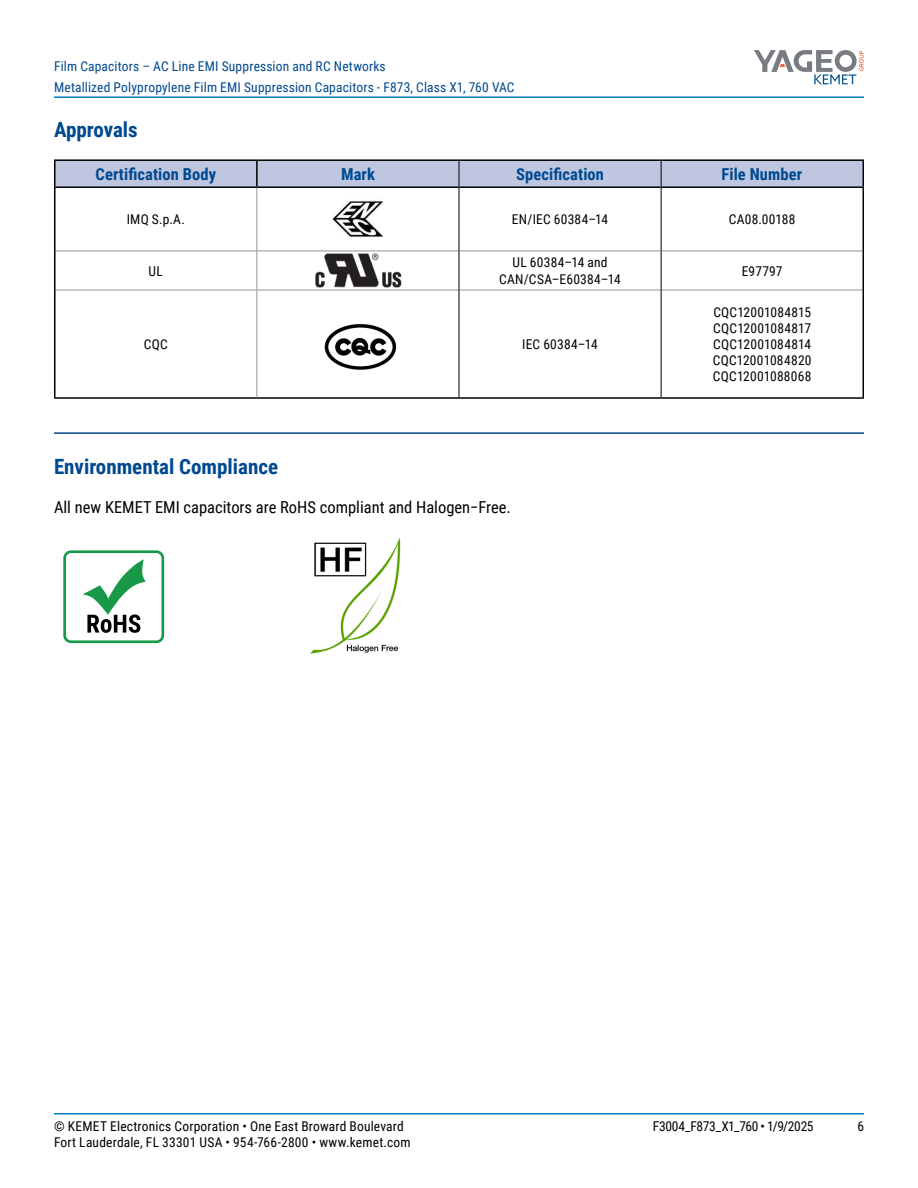
<style>
.page{position:relative;width:918px;height:1188px;background:#fff}
.page>*{position:absolute;margin:0;border:0;box-sizing:border-box;transform-origin:0 0}
.t1{font:700 21px "Roboto Condensed";color:#004990}
.t2{font:16.5px "Roboto Condensed";color:#000}
.t3{font:700 16.5px "Roboto Condensed";letter-spacing:.005em;color:#004990}
.t4{font:13.5px/16.2px "Roboto Condensed";letter-spacing:.015em;color:#000;text-align:center}
.t5{font:13.5px/21px "Roboto Condensed";letter-spacing:.01em;color:#004990}
.t6{font:13.5px "Roboto Condensed";letter-spacing:-.025em;color:#000}
</style>
<div class="page">
<hr style="left:54px;top:1113px;width:810px;height:2px;background:#007dc3">
<hr style="left:54px;top:96px;width:810px;height:2px;background:#007dc3">
<svg style="left:754px;top:50px;width:110px;height:34px"></svg>
<hr style="left:54px;top:432px;width:810px;height:2px;background:#004990">
<hr style="left:56px;top:251px;width:201px;height:1px;background:#939598">
<hr style="left:257px;top:251px;width:202px;height:1px;background:#939598">
<hr style="left:459px;top:251px;width:202px;height:1px;background:#939598">
<hr style="left:662px;top:251px;width:200px;height:1px;background:#939598">
<hr style="left:56px;top:290px;width:201px;height:1px;background:#939598">
<hr style="left:257px;top:290px;width:202px;height:1px;background:#939598">
<hr style="left:459px;top:290px;width:202px;height:1px;background:#939598">
<hr style="left:662px;top:290px;width:200px;height:1px;background:#939598">
<hr style="left:54px;top:397px;width:203px;height:2px;background:#000">
<hr style="left:257px;top:397px;width:202px;height:2px;background:#000">
<hr style="left:459px;top:397px;width:202px;height:2px;background:#000">
<hr style="left:661px;top:397px;width:203px;height:2px;background:#000">
<hr style="left:54px;top:188px;width:2px;height:63px;background:#000">
<hr style="left:862px;top:188px;width:2px;height:63px;background:#000">
<hr style="left:54px;top:251px;width:2px;height:39px;background:#000">
<hr style="left:862px;top:251px;width:2px;height:39px;background:#000">
<hr style="left:54px;top:290px;width:2px;height:107px;background:#000">
<hr style="left:862px;top:290px;width:2px;height:107px;background:#000">
<hr style="left:256px;top:188px;width:1px;height:63px;background:#939598">
<hr style="left:256px;top:251px;width:1px;height:39px;background:#939598">
<hr style="left:256px;top:290px;width:1px;height:107px;background:#939598">
<hr style="left:54px;top:159px;width:203px;height:2px;background:#000">
<hr style="left:54px;top:161px;width:2px;height:25px;background:#000">
<hr style="left:257px;top:159px;width:202px;height:2px;background:#000">
<hr style="left:459px;top:159px;width:202px;height:2px;background:#000">
<hr style="left:661px;top:159px;width:203px;height:2px;background:#000">
<hr style="left:862px;top:161px;width:2px;height:25px;background:#000">
<hr style="left:54px;top:186px;width:203px;height:2px;background:#000">
<hr style="left:257px;top:186px;width:202px;height:2px;background:#000">
<hr style="left:459px;top:186px;width:202px;height:2px;background:#000">
<hr style="left:662px;top:186px;width:202px;height:2px;background:#000">
<svg style="left:55px;top:160px;width:808px;height:27px;background:#b3b9d2"></svg>
<hr style="left:459px;top:187px;width:1px;height:64px;background:#000">
<hr style="left:661px;top:187px;width:1px;height:64px;background:#000">
<hr style="left:459px;top:251px;width:1px;height:39px;background:#000">
<hr style="left:661px;top:251px;width:1px;height:39px;background:#000">
<hr style="left:459px;top:290px;width:1px;height:107px;background:#000">
<hr style="left:661px;top:290px;width:1px;height:107px;background:#000">
<img style="left:332px;top:201px;width:52px;height:37px">
<img style="left:315px;top:254px;width:87px;height:33px">
<img style="left:324px;top:323px;width:73px;height:47px">
<div style="left:63px;top:550px;width:101px;height:93px;border:3px solid #189948;border-radius:6px"></div>
<svg style="left:82px;top:559px;width:64px;height:74px"></svg>
<img style="left:310px;top:539px;width:91px;height:114px">
<p class="t5" style="left:54px;top:55px;width:462px">Film Capacitors – AC Line EMI Suppression and RC Networks<br>Metallized Polypropylene Film EMI Suppression Capacitors - F873, Class X1, 760 VAC</p>
<h1 class="t1" style="left:54px;top:115px;width:85px">Approvals</h1>
<p class="t3" style="left:96px;top:162px;width:122px">Certification Body</p>
<p class="t3" style="left:341px;top:162px;width:35px">Mark</p>
<p class="t3" style="left:516px;top:162px;width:89px">Specification</p>
<p class="t3" style="left:722px;top:162px;width:82px">File Number</p>
<p class="t4" style="left:127px;top:211px;width:60px">IMQ S.p.A.</p>
<p class="t4" style="left:512px;top:211px;width:98px">EN/IEC 60384–14</p>
<p class="t4" style="left:729px;top:211px;width:68px">CA08.00188</p>
<p class="t4" style="left:149px;top:262px;width:16px">UL</p>
<p class="t4" style="left:499px;top:254px;width:123px">UL 60384–14 and<br>CAN/CSA–E60384–14</p>
<p class="t4" style="left:742px;top:262px;width:42px">E97797</p>
<p class="t4" style="left:144px;top:336px;width:25px">CQC</p>
<p class="t4" style="left:522px;top:336px;width:77px">IEC 60384–14</p>
<h1 class="t1" style="left:54px;top:452px;width:226px">Environmental Compliance</h1>
<p class="t2" style="left:54px;top:496px;width:458px">All new KEMET EMI capacitors are RoHS compliant and Halogen−Free.</p>
<p class="t4" style="left:713px;top:303px;width:100px;text-align:justify">CQC12001084815<br>CQC12001084817<br>CQC12001084814<br>CQC12001084820<br>CQC12001088068</p>
<p class="t4" style="left:54px;top:1117px;width:351px">© KEMET Electronics Corporation • One East Broward Boulevard</p>
<p class="t6" style="left:653px;top:1116px;width:162px">F3004_F873_X1_760 • 1/9/2025</p>
<p class="t4" style="left:857px;top:1117px;width:8px">6</p>
<p class="t4" style="left:54px;top:1133px;width:358px">Fort Lauderdale, FL 33301 USA • 954-766-2800 • www.kemet.com</p>
</div>
